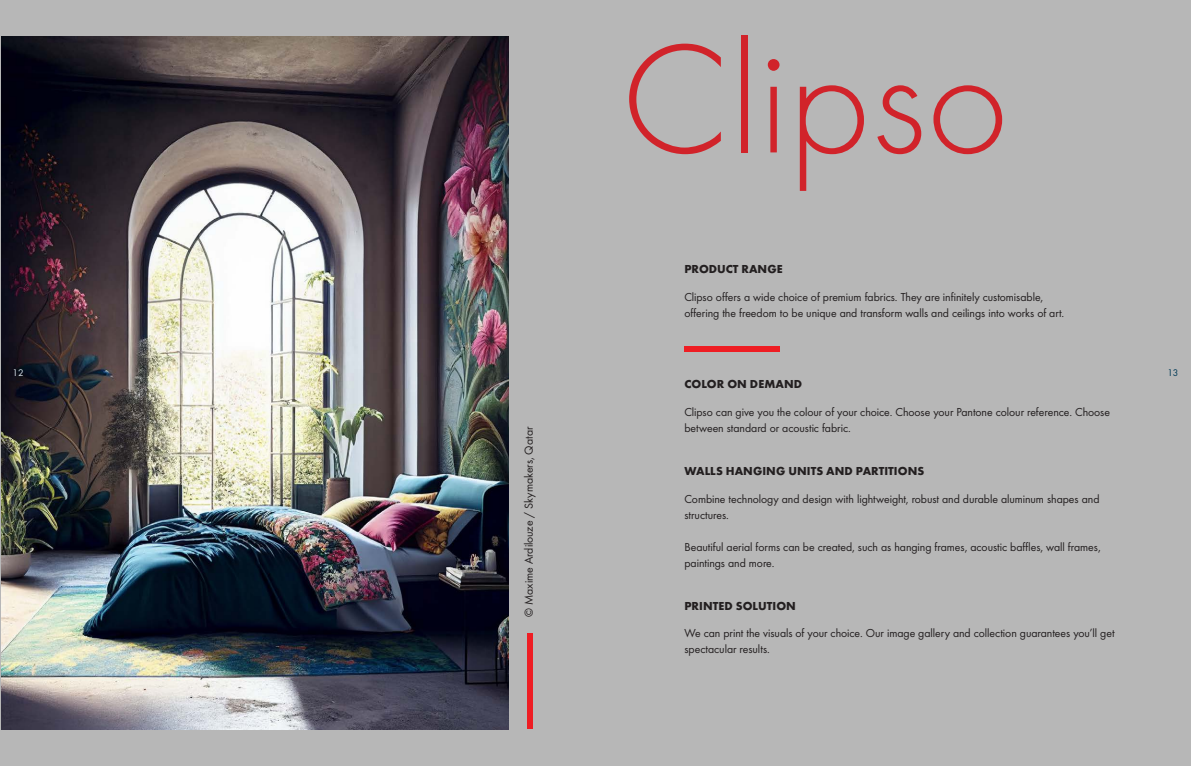
<style>
.page{position:relative;width:1191px;height:766px;background:#fff}
.page>*{position:absolute;margin:0;border:0;box-sizing:border-box;transform-origin:0 0}
.t1{font:300 160.8px "Futura";color:#d1232a}
.Body_copy_Futura{font:12px/16px "Futura Boo";letter-spacing:-.005em;color:#231f20}
.Body_copy_Noto{font:12px/16px "Futura Boo";letter-spacing:-.005em;color:#231f20}
.Body_copy_Futura-2{font:700 12px "Futura";letter-spacing:.005em;color:#231f20}
.Sub_headline{font:700 12px "Futura";color:#231f20}
.t2{font:10px "Futura Boo";color:#d8e2ea}
.t3{font:10px "Futura Boo";color:#003a57}
</style>
<div class="page">
<div style="left:0;top:0;width:1191px;height:765px;background:#b7b7b7"></div>
<div style="left:684px;top:346px;width:96px;height:5px;background:#ee1d23"></div>
<img style="left:1px;top:37px;width:507px;height:692px">
<div style="left:527px;top:633px;width:6px;height:96px;background:#ee1d23"></div>
<p class="t1" style="left:620px;top:8px;width:390px">Clipso</p>
<p class="Sub_headline" style="left:684px;top:261px;width:100px">PRODUCT RANGE</p>
<p class="Body_copy_Noto" style="left:684px;top:289px;width:381px">Clipso offers a wide choice of premium fabrics. They are infinitely customisable, offering the freedom to be unique and transform walls and ceilings into works of art.</p>
<p class="t2" style="left:12px;top:366px;width:13px">12</p>
<p class="t3" style="left:1167px;top:366px;width:13px">13</p>
<p class="Body_copy_Noto" style="left:521px;top:616px;width:191px;rotate:-90deg">© Maxime Ardilouze / Skymakers, Qatar</p>
<p class="Body_copy_Futura-2" style="left:684px;top:377px;width:119px">COLOR ON DEMAND</p>
<p class="Body_copy_Futura" style="left:684px;top:404px;width:427px">Clipso can give you the colour of your choice. Choose your Pantone colour reference. Choose between standard or acoustic fabric.</p>
<p class="Body_copy_Futura-2" style="left:684px;top:463px;width:241px">WALLS HANGING UNITS AND PARTITIONS</p>
<p class="Body_copy_Futura" style="left:684px;top:490px;width:417px">Combine technology and design with lightweight, robust and durable aluminum shapes and structures.</p>
<p class="Body_copy_Futura" style="left:684px;top:538px;width:418px">Beautiful aerial forms can be created, such as hanging frames, acoustic baffles, wall frames, paintings and more.</p>
<p class="Body_copy_Futura-2" style="left:684px;top:598px;width:113px">PRINTED SOLUTION</p>
<p class="Body_copy_Futura" style="left:684px;top:625px;width:432px">We can print the visuals of your choice. Our image gallery and collection guarantees you’ll get spectacular results.</p>
</div>
